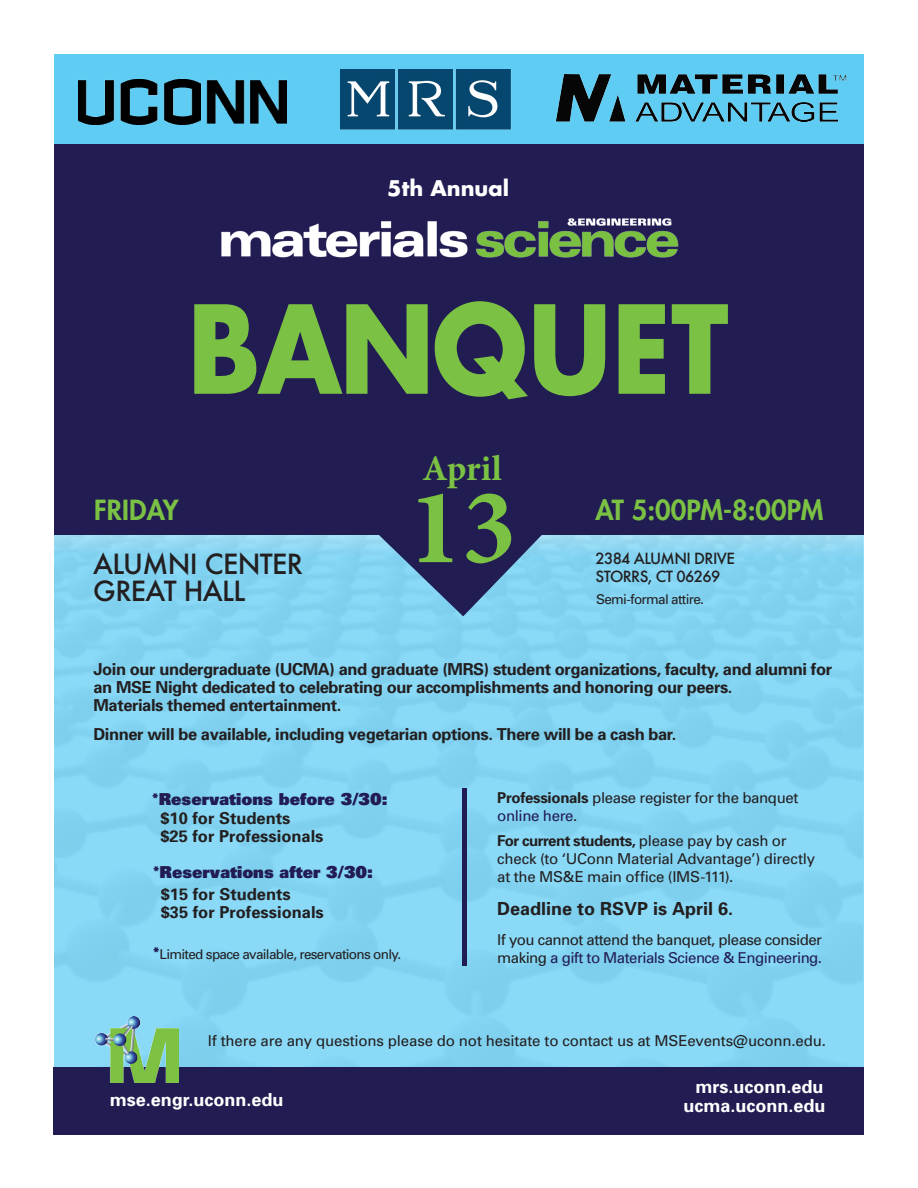
<style>
.page{position:relative;width:918px;height:1188px;background:#fff}
.page>*{position:absolute;margin:0;border:0;box-sizing:border-box;transform-origin:0 0}
.t1{font:700 118.8px "Futura";letter-spacing:-.015em;color:#7bc144;scale:.91 1}
.t2{font:700 108px "Minion Pro";color:#7bc144}
.t3{font:700 36px "Minion Pro";letter-spacing:-.005em;color:#7bc144}
.t4{font:800 27px "Futura";color:#7bc144}
.t5{font:500 27px/27px "Futura";letter-spacing:-.025em;color:#231f20}
.t6{font:700 21px "Futura";color:#fff}
.t7{font:700 18px "Univers";color:#fff}
.t8{font:700 18px "Univers";color:#231f20}
.t9{font:700 16.5px/18px "Univers";letter-spacing:-.025em;color:#231f20}
.t10{font:700 16.5px "Univers";color:#231f20}
.t11{font:900 16.5px "Univers";color:#211c52}
.t12{font:15px/18px "Univers";letter-spacing:-.025em;color:#231f20}
.t13{font:500 15px "Futura";letter-spacing:-.04em;color:#231f20}
.t14{font:13.5px "Univers";letter-spacing:-.05em;color:#231f20}
.s1{font-weight:900;font-size:16.5px;color:#211c52}
.s2{font-weight:700}
.s3{color:#211c52}
</style>
<div class="page">
<div style="left:54px;top:55px;width:810px;height:102px;background:#5fccf4"></div>
<div style="left:54px;top:441px;width:810px;height:693px;background:#86d6f4"></div>
<div style="left:54px;top:144px;width:810px;height:391px;background:#211c52"></div>
<img style="left:555px;top:73px;width:292px;height:49px">
<img style="left:221px;top:218px;width:458px;height:40px">
<img style="left:78px;top:80px;width:208px;height:44px">
<div style="left:53px;top:1067px;width:811px;height:68px;background:#211c52"></div>
<img style="left:96px;top:1016px;width:83px;height:67px">
<svg style="left:337px;top:535px;width:248px;height:81px"></svg>
<img style="left:340px;top:69px;width:172px;height:61px">
<hr style="left:462px;top:788px;width:4px;height:178px;background:#211c52">
<p class="t6" style="left:387px;top:174px;width:123px">5th Annual</p>
<p class="t1" style="left:187px;top:267px;width:596px">BANQUET</p>
<p class="t3" style="left:423px;top:443px;width:81px">April</p>
<p class="t2" style="left:408px;top:452px;width:109px">13</p>
<p class="t4" style="left:94px;top:492px;width:86px">FRIDAY</p>
<p class="t4" style="left:596px;top:492px;width:229px">AT 5:00PM-8:00PM</p>
<p class="t5" style="left:93px;top:550px;width:211px">ALUMNI CENTER<br>GREAT HALL</p>
<p class="t13" style="left:595px;top:548px;width:141px">2384 ALUMNI DRIVE</p>
<p class="t13" style="left:595px;top:566px;width:126px">STORRS, CT 06269</p>
<p class="t14" style="left:596px;top:591px;width:109px">Semi-formal attire.</p>
<p class="t9" style="left:93px;top:660px;width:740px">Join our undergraduate (UCMA) and graduate (MRS) student organizations, faculty, and alumni for an MSE Night dedicated to celebrating our accomplishments and honoring our peers.</p>
<p class="t9" style="left:93px;top:696px;width:250px">Materials themed entertainment.</p>
<p class="t9" style="left:93px;top:724px;width:584px">Dinner will be available, including vegetarian options. There will be a cash bar.</p>
<p class="t11" style="left:152px;top:788px;width:237px">*Reservations before 3/30:</p>
<p class="t10" style="left:160px;top:807px;width:132px">$10 for Students</p>
<p class="t10" style="left:160px;top:825px;width:165px">$25 for Professionals</p>
<p class="t11" style="left:153px;top:861px;width:221px">*Reservations after 3/30:</p>
<p class="t10" style="left:161px;top:884px;width:132px">$15 for Students</p>
<p class="t10" style="left:161px;top:902px;width:165px">$35 for Professionals</p>
<p class="t14" style="left:153px;top:946px;width:250px"><span class="s1">*</span>Limited space available, reservations only.</p>
<p class="t12" style="left:497px;top:788px;width:303px"><span class="s2">Professionals</span> please register for the banquet <span class="s3">online here</span>.</p>
<p class="t12" style="left:497px;top:831px;width:319px"><span class="s2">For current students,</span> please pay by cash or check (to ‘UConn Material Advantage’) directly at the MS&amp;E main office (IMS-111).</p>
<p class="t8" style="left:497px;top:898px;width:238px">Deadline to RSVP is April 6.</p>
<p class="t12" style="left:497px;top:931px;width:326px">If you cannot attend the banquet, please consider making <span class="s3">a gift to Materials Science &amp; Engineering.</span></p>
<p class="t12" style="left:208px;top:1031px;width:620px">If there are any questions please do not hesitate to contact us at MSEevents@uconn.edu.</p>
<p class="t7" style="left:696px;top:1075px;width:129px">mrs.uconn.edu</p>
<p class="t7" style="left:110px;top:1088px;width:175px">mse.engr.uconn.edu</p>
<p class="t7" style="left:683px;top:1094px;width:144px">ucma.uconn.edu</p>
</div>
